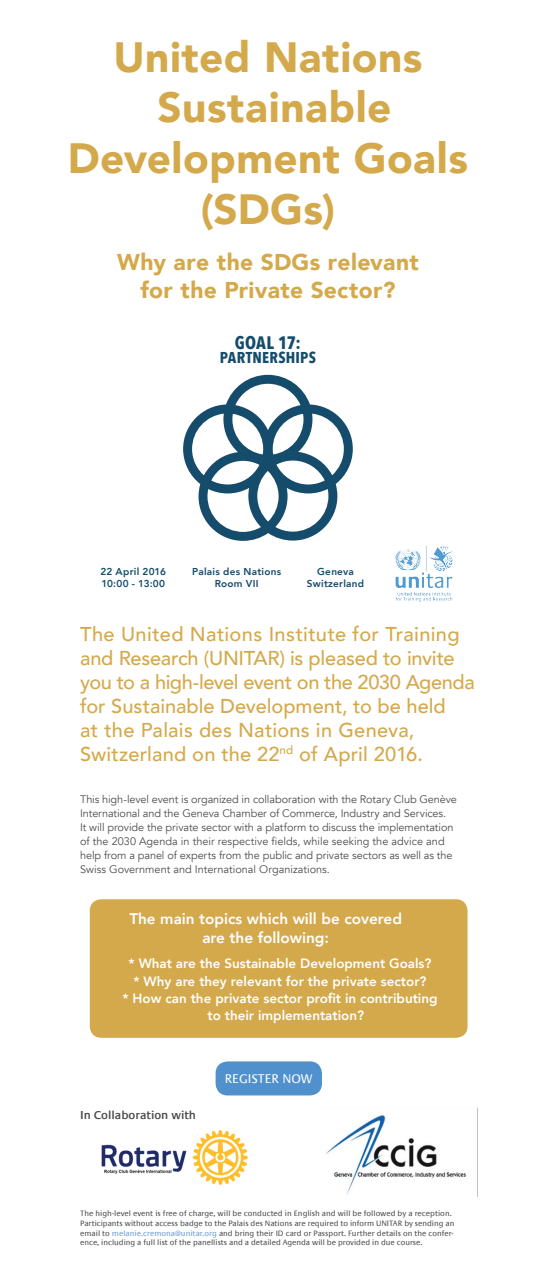
<style>
.page{position:relative;width:539px;height:1276px;background:#fff}
.page>*{position:absolute;margin:0;border:0;box-sizing:border-box;transform-origin:0 0}
.t1{font:900 42.3px/50.7px "Avenir";letter-spacing:.01em;color:#d4a94c;text-align:center}
.t2{font:900 22.8px/27.4px "Avenir";letter-spacing:.015em;color:#d4a94c;text-align:center}
.t3{font:500 20px/24px "Avenir";color:#d4a94c}
.t4{font:700 18px "Avenir Next Condensed";letter-spacing:.005em;color:#154c6c}
.t5{font:700 15.7px "Avenir Next Condensed";letter-spacing:.015em;color:#154c6c}
.t6{font:800 15.3px/18.4px "Avenir";color:#fff;text-align:center}
.t7{font:800 13.4px "Avenir";color:#fff}
.t8{font:13px "Praxis LT";color:#fff}
.t9{font:600 11.9px "Praxis LT";color:#4b4c4d}
.t10{font:10.9px/14px "Avenir";letter-spacing:-.005em;color:#4b4c4d}
.t11{font:800 10px/12px "Avenir";letter-spacing:.025em;color:#154c6c;text-align:center}
.t12{font:8px/9.6px "Praxis LT";color:#4b4c4d}
.s1{color:#6a9cd3}
</style>
<div class="page">
<img style="left:102px;top:1130px;width:145px;height:54px">
<img style="left:326px;top:1114px;width:140px;height:80px">
<div style="left:215px;top:1061px;width:107px;height:34px;background:#5090cc;border-radius:12px"></div>
<img style="left:395px;top:545px;width:58px;height:57px">
<div style="left:90px;top:899px;width:377px;height:138px;background:#d4a94c;border-radius:11px"></div>
<svg style="left:183px;top:375px;width:170px;height:166px"></svg>
<h1 class="t1" style="left:68px;top:30px;width:401px">United Nations<br>Sustainable<br>Development Goals (SDGs)</h1>
<h2 class="t2" style="left:117px;top:248px;width:303px">Why are the SDGs relevant for the Private Sector?</h2>
<h3 class="t4" style="left:235px;top:331px;width:67px">GOAL 17:</h3>
<h3 class="t5" style="left:220px;top:348px;width:97px">PARTNERSHIPS</h3>
<p class="t11" style="left:100px;top:565px;width:67px;text-align:left">22 April 2016<br>10:00 - 13:00</p>
<p class="t11" style="left:192px;top:565px;width:91px">Palais des Nations<br>Room VII</p>
<p class="t11" style="left:307px;top:565px;width:59px">Geneva<br>Switzerland</p>
<p class="t3" style="left:80px;top:621px;width:396px">The United Nations Institute for Training and Research (UNITAR) is pleased to invite you to a high-level event on the 2030 Agenda for Sustainable Development, to be held<br>at the Palais des Nations in Geneva, Switzerland on the 22<sup>nd</sup> of April 2016.</p>
<p class="t10" style="left:80px;top:792px;width:378px">This high-level event is organized in collaboration with the Rotary Club Genève International and the Geneva Chamber of Commerce, Industry and Services.<br>It will provide the private sector with a platform to discuss the implementation of the 2030 Agenda in their respective fields, while seeking the advice and help from a panel of experts from the public and private sectors as well as the Swiss Government and International Organizations.</p>
<h3 class="t6" style="left:129px;top:908px;width:274px">The main topics which will be covered are the following:</h3>
<p class="t7" style="left:128px;top:951px;width:304px">* What are the Sustainable Development Goals?</p>
<p class="t7" style="left:133px;top:968px;width:294px">* Why are they relevant for the private sector?</p>
<p class="t7" style="left:122px;top:986px;width:316px">* How can the private sector profit in contributing</p>
<p class="t7" style="left:207px;top:1003px;width:158px">to their implementation?</p>
<p class="t9" style="left:80px;top:1108px;width:117px">In Collaboration with</p>
<p class="t8" style="left:225px;top:1071px;width:89px">REGISTER NOW</p>
<p class="t12" style="left:80px;top:1209px;width:376px">The high-level event is free of charge, will be conducted in English and will be followed by a reception.<br>Participants without access badge to the Palais des Nations are required to inform UNITAR by sending an email to <span class="s1">melanie.cremona@unitar.org</span> and bring their ID card or Passport. Further details on the confer&shy;ence, including a full list of the panellists and a detailed Agenda will be provided in due course.</p>
</div>
